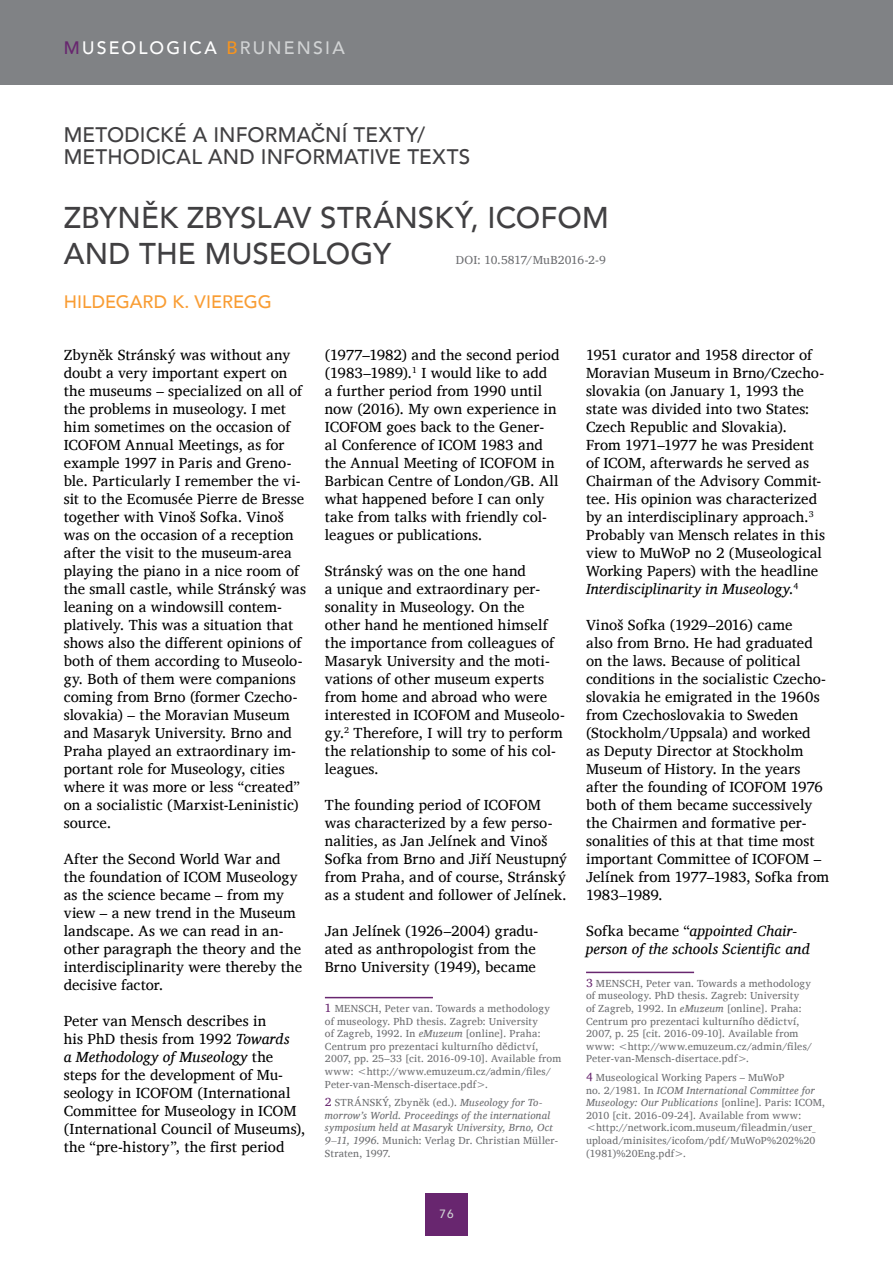
<style>
.page{position:relative;width:893px;height:1263px;background:#fff}
.page>*{position:absolute;margin:0;border:0;box-sizing:border-box;transform-origin:0 0}
.t1{font:500 30px/36px "Avenir";letter-spacing:.005em;color:#414042}
.t2{font:500 21px/22.5px "Avenir";letter-spacing:.01em;color:#414042}
.t3{font:500 18px "Avenir";letter-spacing:.125em;color:#fff}
.t4{font:500 18px "Avenir";color:#f99d34}
.t5{font:15px/18px "Charis SIL";letter-spacing:.005em;color:#000}
.t6{font:italic 15px/18px "Charis SIL";letter-spacing:.01em;color:#000}
.t7{font:12px "Charis SIL";color:#6d6e71}
.t8{font:500 12px "Avenir";color:#d1d3d4}
.t9{font:10.5px/12.6px "Charis SIL";letter-spacing:.02em;color:#6d6e71}
.t10{font:italic 10.5px/12.6px "Charis SIL";letter-spacing:.025em;color:#6d6e71}
.s1{color:#68266f}
.s2{color:#f7941e}
.s3{color:#d1d3d4}
.s4{font-style:italic}
.s5{font-size:12px;color:#68266f}
.s6{font-style:normal;font-size:12px;color:#68266f}
.s7{font-style:normal}
</style>
<div class="page">
<div style="left:0;top:0;width:893px;height:85px;background:#808285"></div>
<div style="left:425px;top:1193px;width:43px;height:42px;background:#68266f"></div>
<hr style="left:586px;top:972px;width:108px;height:1px;background:#68266f">
<hr style="left:325px;top:997px;width:108px;height:1px;background:#68266f">
<p class="t3" style="left:64px;top:32px;width:282px"><span class="s1">M</span>USEOLOGICA <span class="s2">B</span><span class="s3">RUNENSIA</span></p>
<h2 class="t2" style="left:64px;top:122px;width:408px">METODICKÉ A INFORMAČNÍ TEXTY/<br>METHODICAL AND INFORMATIVE TEXTS</h2>
<h1 class="t1" style="left:64px;top:198px;width:547px">ZBYNĚK ZBYSLAV STRÁNSKÝ, ICOFOM<br>AND THE MUSEOLOGY</h1>
<p class="t4" style="left:64px;top:286px;width:210px">HILDEGARD K. VIEREGG</p>
<p class="t7" style="left:456px;top:253px;width:152px">DOI: 10.5817/MuB2016-2-9</p>
<p class="t5" style="left:64px;top:346px;width:244px">Zbyněk Stránský was without any doubt a very important expert on the museums – specialized on all of the problems in museology. I met him sometimes on the occasion of<br>ICOFOM Annual Meetings, as for example 1997 in Paris and Greno&shy;ble. Particularly I remember the vi&shy;sit to the Ecomusée Pierre de Bresse together with Vinoš Sofka. Vinoš was on the occasion of a reception after the visit to the museum-area playing the piano in a nice room of the small castle, while Stránský was leaning on a windowsill contem&shy;platively. This was a situation that shows also the different opinions of both of them according to Museolo&shy;gy. Both of them were companions coming from Brno (former Czecho&shy;slovakia) – the Moravian Museum and Masaryk University. Brno and<br>Praha played an extraordinary im&shy;portant role for Museology, cities where it was more or less “created” on a socialistic (Marxist-Leninistic) source.</p>
<p class="t5" style="left:64px;top:850px;width:240px">After the Second World War and the foundation of ICOM Museology as the science became – from my view – a new trend in the Museum landscape. As we can read in an&shy;other paragraph the theory and the interdisciplinarity were thereby the decisive factor.</p>
<p class="t5" style="left:64px;top:1012px;width:243px">Peter van Mensch describes in<br>his PhD thesis from 1992 <span class="s4">Towards<br>a Methodology of Museology</span> the steps for the development of Mu&shy;seology in ICOFOM (International Committee for Museology in ICOM (International Council of Museums), the “pre-history”, the first period</p>
<p class="t5" style="left:325px;top:346px;width:236px">(1977–1982) and the second period (1983–1989).<sup>1</sup> I would like to add<br>a further period from 1990 until now (2016). My own experience in<br>ICOFOM goes back to the Gener&shy;al Conference of ICOM 1983 and the Annual Meeting of ICOFOM in<br>Barbican Centre of London/GB. All what happened before I can only take from talks with friendly col&shy;leagues or publications.</p>
<p class="t5" style="left:325px;top:562px;width:241px">Stránský was on the one hand<br>a unique and extraordinary per&shy;sonality in Museology. On the<br>other hand he mentioned himself the importance from colleagues of<br>Masaryk University and the moti&shy;vations of other museum experts from home and abroad who were interested in ICOFOM and Museolo&shy;gy.<sup>2</sup> Therefore, I will try to perform the relationship to some of his col&shy;leagues.</p>
<p class="t5" style="left:325px;top:796px;width:244px">The founding period of ICOFOM was characterized by a few perso&shy;nalities, as Jan Jelínek and Vinoš Sofka from Brno and Jiří Neustupný from Praha, and of course, Stránský as a student and follower of Jelínek.</p>
<p class="t5" style="left:325px;top:922px;width:215px">Jan Jelínek (1926–2004) gradu&shy;ated as anthropologist from the<br>Brno University (1949), became</p>
<p class="t9" style="left:325px;top:1002px;width:238px"><span class="s5">1</span> MENSCH, Peter van. Towards a methodology of museology. PhD thesis. Zagreb: University<br>of Zagreb, 1992. In <span class="s4">eMuzeum</span> [online]. Praha:<br>Centrum pro prezentaci kulturního dědictví, 2007, pp. 25–33 [cit. 2016-09-10]. Available from www: &lt;http://www.emuzeum.cz/admin/files/ Peter-van-Mensch-disertace.pdf&gt;.</p>
<p class="t10" style="left:325px;top:1096px;width:234px"><span class="s6">2</span> <span class="s7">STRÁNSKÝ, Zbyněk (ed.).</span> Museology for To&shy;morrow’s World. Proceedings of the international symposium held at Masaryk University, Brno, Oct 9–11, 1996<span class="s7">. Munich: Verlag Dr. Christian Müller-Straten, 1997.</span></p>
<p class="t5" style="left:586px;top:346px;width:240px">1951 curator and 1958 director of Moravian Museum in Brno/Czecho&shy;slovakia (on January 1, 1993 the state was divided into two States:<br>Czech Republic and Slovakia).<br>From 1971–1977 he was President of ICOM, afterwards he served as Chairman of the Advisory Commit&shy;tee. His opinion was characterized by an interdisciplinary approach.<sup>3<br></sup>Probably van Mensch relates in this view to MuWoP no 2 (Museological Working Papers) with the headline <span class="s4">Interdisciplinarity in Museology</span>.<sup>4</sup></p>
<p class="t5" style="left:586px;top:616px;width:245px">Vinoš Sofka (1929–2016) came<br>also from Brno. He had graduated on the laws. Because of political conditions in the socialistic Czecho&shy;slovakia he emigrated in the 1960s from Czechoslovakia to Sweden (Stockholm/Uppsala) and worked<br>as Deputy Director at Stockholm<br>Museum of History. In the years after the founding of ICOFOM 1976 both of them became successively the Chairmen and formative per&shy;sonalities of this at that time most important Committee of ICOFOM –<br>Jelínek from 1977–1983, Sofka from<br>1983–1989.</p>
<p class="t6" style="left:586px;top:922px;width:225px"><span class="s7">Sofka became “</span>appointed Chair&shy;person of the schools Scientific and</p>
<p class="t9" style="left:586px;top:977px;width:227px"><span class="s5">3</span> MENSCH, Peter van. Towards a methodology of museology. PhD thesis. Zagreb: University<br>of Zagreb, 1992. In <span class="s4">eMuzeum</span> [online]. Praha:<br>Centrum pro prezentaci kulturního dědictví, 2007, p. 25 [cit. 2016-09-10]. Available from www: &lt;http://www.emuzeum.cz/admin/files/ Peter-van-Mensch-disertace.pdf&gt;.</p>
<p class="t9" style="left:586px;top:1071px;width:241px"><span class="s5">4</span> Museological Working Papers – MuWoP<br>no. 2/1981. In <span class="s4">ICOM International Committee for Museology: Our Publications</span> [online]. Paris: ICOM, 2010 [cit. 2016-09-24]. Available from www: &lt;http://network.icom.museum/fileadmin/user_ upload/minisites/icofom/pdf/MuWoP%202%20 (1981)%20Eng.pdf&gt;.</p>
<p class="t8" style="left:439px;top:1203px;width:16px">76</p>
</div>
